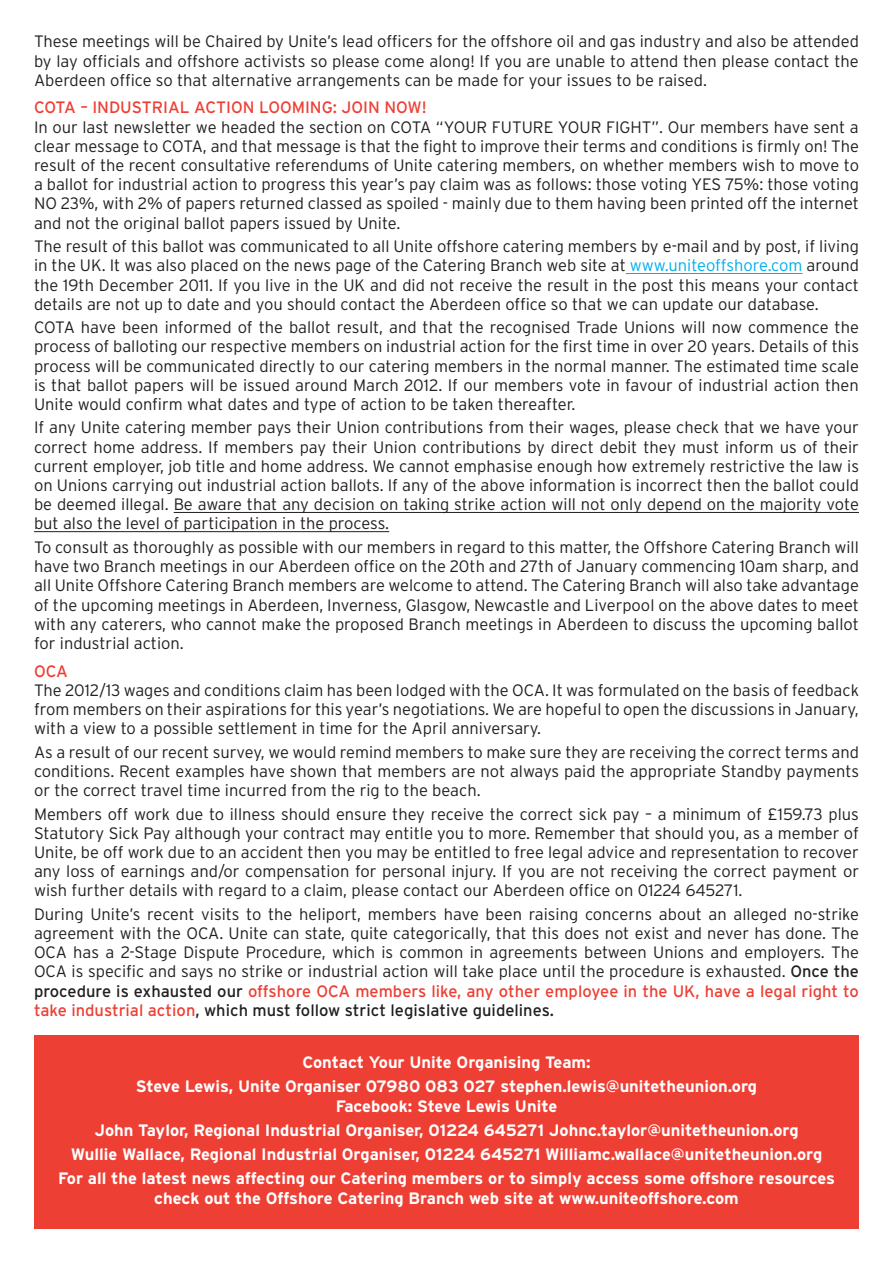
<style>
.page{position:relative;width:893px;height:1263px;background:#fff}
.page>*{position:absolute;margin:0;border:0;box-sizing:border-box;transform-origin:0 0}
.t1{font:300 16.5px/19.2px "Interstate";color:#231f20;text-align:justify}
.t2{font:700 16.5px "Interstate";color:#fff}
.t3{font:16.5px "Interstate";color:#ee3f34}
.s1{color:#00aeef}
.s2{font-weight:400}
.s3{font-weight:400;color:#ee3f34}
</style>
<div class="page">
<hr style="left:626px;top:273px;width:176px;height:1px;background:#00aeef">
<hr style="left:174px;top:512px;width:685px;height:1px;background:#231f20">
<hr style="left:34px;top:531px;width:355px;height:1px;background:#231f20">
<div style="left:34px;top:1036px;width:825px;height:193px;background:#ee3f34"></div>
<p class="t1" style="left:34px;top:32px;width:826px">These meetings will be Chaired by Unite’s lead officers for the offshore oil and gas industry and also be attended by lay officials and offshore activists so please come along! If you are unable to attend then please contact the Aberdeen office so that alternative arrangements can be made for your issues to be raised.</p>
<p class="t3" style="left:34px;top:98px;width:394px">COTA – INDUSTRIAL ACTION LOOMING: JOIN NOW!</p>
<p class="t1" style="left:34px;top:117px;width:826px">In our last newsletter we headed the section on COTA “YOUR FUTURE YOUR FIGHT”. Our members have sent a clear message to COTA, and that message is that the fight to improve their terms and conditions is firmly on! The result of the recent consultative referendums of Unite catering members, on whether members wish to move to a ballot for industrial action to progress this year’s pay claim was as follows: those voting YES 75%: those voting NO 23%, with 2% of papers returned classed as spoiled - mainly due to them having been printed off the internet and not the original ballot papers issued by Unite.</p>
<p class="t1" style="left:34px;top:237px;width:826px">The result of this ballot was communicated to all Unite offshore catering members by e-mail and by post, if living in the UK. It was also placed on the news page of the Catering Branch web site at <span class="s1">www.uniteoffshore.com</span> around the 19th December 2011. If you live in the UK and did not receive the result in the post this means your contact details are not up to date and you should contact the Aberdeen office so that we can update our database.</p>
<p class="t1" style="left:34px;top:318px;width:826px">COTA have been informed of the ballot result, and that the recognised Trade Unions will now commence the process of balloting our respective members on industrial action for the first time in over 20 years. Details of this process will be communicated directly to our catering members in the normal manner. The estimated time scale is that ballot papers will be issued around March 2012. If our members vote in favour of industrial action then Unite would confirm what dates and type of action to be taken thereafter.</p>
<p class="t1" style="left:34px;top:418px;width:826px">If any Unite catering member pays their Union contributions from their wages, please check that we have your correct home address. If members pay their Union contributions by direct debit they must inform us of their current employer, job title and home address. We cannot emphasise enough how extremely restrictive the law is on Unions carrying out industrial action ballots. If any of the above information is incorrect then the ballot could be deemed illegal. Be aware that any decision on taking strike action will not only depend on the majority vote but also the level of participation in the process.</p>
<p class="t1" style="left:34px;top:537px;width:826px">To consult as thoroughly as possible with our members in regard to this matter, the Offshore Catering Branch will have two Branch meetings in our Aberdeen office on the 20th and 27th of January commencing 10am sharp, and all Unite Offshore Catering Branch members are welcome to attend. The Catering Branch will also take advantage of the upcoming meetings in Aberdeen, Inverness, Glasgow, Newcastle and Liverpool on the above dates to meet with any caterers, who cannot make the proposed Branch meetings in Aberdeen to discuss the upcoming ballot for industrial action.</p>
<p class="t3" style="left:34px;top:661px;width:35px">OCA</p>
<p class="t1" style="left:34px;top:680px;width:826px">The 2012/13 wages and conditions claim has been lodged with the OCA. It was formulated on the basis of feedback from members on their aspirations for this year’s negotiations. We are hopeful to open the discussions in January, with a view to a possible settlement in time for the April anniversary.</p>
<p class="t1" style="left:34px;top:742px;width:826px">As a result of our recent survey, we would remind members to make sure they are receiving the correct terms and conditions. Recent examples have shown that members are not always paid the appropriate Standby payments or the correct travel time incurred from the rig to the beach.</p>
<p class="t1" style="left:34px;top:804px;width:826px">Members off work due to illness should ensure they receive the correct sick pay – a minimum of £159.73 plus Statutory Sick Pay although your contract may entitle you to more. Remember that should you, as a member of Unite, be off work due to an accident then you may be entitled to free legal advice and representation to recover any loss of earnings and/or compensation for personal injury. If you are not receiving the correct payment or wish further details with regard to a claim, please contact our Aberdeen office on 01224 645271.</p>
<p class="t1" style="left:34px;top:904px;width:826px">During Unite’s recent visits to the heliport, members have been raising concerns about an alleged no-strike agreement with the OCA. Unite can state, quite categorically, that this does not exist and never has done. The OCA has a 2-Stage Dispute Procedure, which is common in agreements between Unions and employers. The OCA is specific and says no strike or industrial action will take place until the procedure is exhausted. <span class="s2">Once the procedure is exhausted our</span> <span class="s3">offshore OCA members like, any other employee in the UK, have a legal right to take industrial action</span><span class="s2">, which must follow strict legislative guidelines.</span></p>
<p class="t2" style="left:302px;top:1053px;width:290px">Contact Your Unite Organising Team:</p>
<p class="t2" style="left:136px;top:1077px;width:623px">Steve Lewis, Unite Organiser 07980 083 027 stephen.lewis@unitetheunion.org</p>
<p class="t2" style="left:336px;top:1096px;width:223px">Facebook: Steve Lewis Unite</p>
<p class="t2" style="left:94px;top:1120px;width:706px">John Taylor, Regional Industrial Organiser, 01224 645271 Johnc.taylor@unitetheunion.org</p>
<p class="t2" style="left:71px;top:1145px;width:753px">Wullie Wallace, Regional Industrial Organiser, 01224 645271 Williamc.wallace@unitetheunion.org</p>
<p class="t2" style="left:58px;top:1169px;width:778px">For all the latest news affecting our Catering members or to simply access some offshore resources</p>
<p class="t2" style="left:154px;top:1188px;width:586px">check out the Offshore Catering Branch web site at www.uniteoffshore.com</p>
</div>
